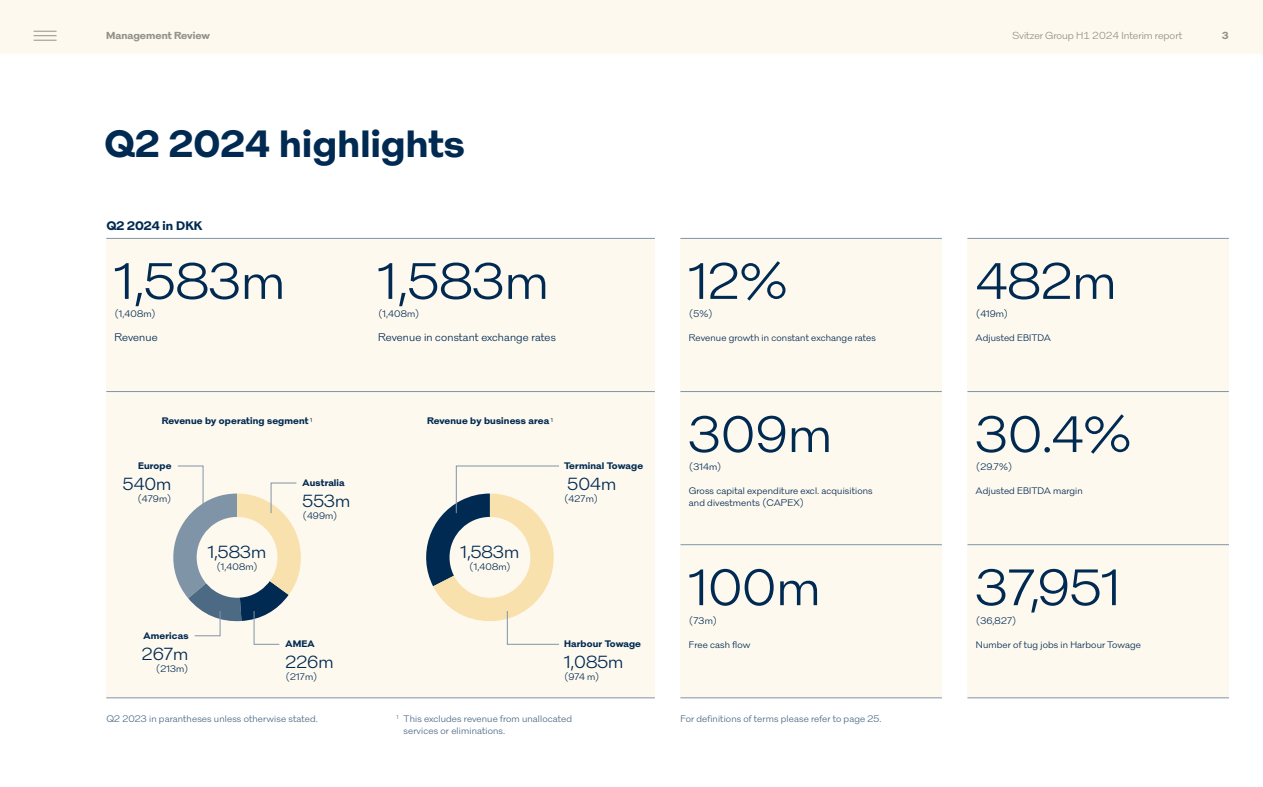
<style>
.page{position:relative;width:1263px;height:787px;background:#fff}
.page>*{position:absolute;margin:0;border:0;box-sizing:border-box;transform-origin:0 0}
.t1{font:52.5px "Svitzer Prop";color:#002a51}
.t2{font:700 39px "Svitzer Prop";letter-spacing:.01em;color:#002a51}
.t3{font:18px "Svitzer Prop";color:#002a51}
.t4{font:700 12.75px "Svitzer Prop";color:#002a51}
.t5{font:11.25px "Svitzer Prop";letter-spacing:.015em;color:#002a51}
.t6{font:10.5px "Svitzer Tab";color:#91928b}
.t7{font:700 10.5px "Svitzer Tab";color:#91928b}
.t8{font:9.75px/12px "Svitzer Prop";letter-spacing:.015em;color:#002a51}
.t9{font:9.75px/12px "Svitzer Prop";letter-spacing:.015em;color:#4d6a85}
.t10{font:700 9.75px "Svitzer Prop";letter-spacing:.015em;color:#002a51}
</style>
<div class="page">
<div style="left:106px;top:238px;width:549px;height:459px;background:#fef9ef"></div>
<div style="left:680px;top:238px;width:262px;height:459px;background:#fef9ef"></div>
<div style="left:967px;top:238px;width:262px;height:459px;background:#fef9ef"></div>
<hr style="left:680px;top:238px;width:262px;height:1px;background:#8094a8">
<hr style="left:967px;top:238px;width:262px;height:1px;background:#8094a8">
<hr style="left:680px;top:391px;width:262px;height:1px;background:#8094a8">
<hr style="left:967px;top:391px;width:262px;height:1px;background:#8094a8">
<hr style="left:680px;top:544px;width:262px;height:1px;background:#8094a8">
<hr style="left:967px;top:544px;width:262px;height:1px;background:#8094a8">
<hr style="left:106px;top:238px;width:549px;height:1px;background:#8094a8">
<hr style="left:106px;top:391px;width:549px;height:1px;background:#8094a8">
<hr style="left:106px;top:697px;width:549px;height:1px;background:#8094a8">
<hr style="left:967px;top:697px;width:262px;height:1px;background:#8094a8">
<hr style="left:680px;top:697px;width:262px;height:1px;background:#8094a8">
<svg style="left:173px;top:465px;width:128px;height:179px"></svg>
<svg style="left:426px;top:465px;width:133px;height:179px"></svg>
<div style="left:0;top:0;width:1263px;height:54px;background:#fef9ef"></div>
<svg style="left:34px;top:31px;width:23px;height:10px"></svg>
<p class="t7" style="left:106px;top:28px;width:105px">Management Review</p>
<p class="t6" style="left:1012px;top:28px;width:171px">Svitzer Group H1 2024 Interim report</p>
<p class="t7" style="left:1222px;top:28px;width:9px">3</p>
<h2 class="t2" style="left:104px;top:114px;width:362px">Q2 2024 highlights</h2>
<h3 class="t4" style="left:106px;top:216px;width:97px">Q2 2024 in DKK</h3>
<h1 class="t1" style="left:114px;top:243px;width:172px">1,583m</h1>
<p class="t8" style="left:114px;top:307px;width:43px">(1,408m)</p>
<h1 class="t1" style="left:378px;top:243px;width:172px">1,583m</h1>
<p class="t8" style="left:378px;top:307px;width:43px">(1,408m)</p>
<p class="t5" style="left:114px;top:329px;width:45px">Revenue</p>
<p class="t5" style="left:378px;top:329px;width:179px">Revenue in constant exchange rates</p>
<p class="t10" style="left:162px;top:413px;width:152px">Revenue by operating segment <sup>1</sup></p>
<p class="t10" style="left:427px;top:413px;width:127px">Revenue by business area <sup>1</sup></p>
<p class="t10" style="left:138px;top:458px;width:35px">Europe</p>
<h3 class="t3" style="left:123px;top:471px;width:50px">540m</h3>
<p class="t8" style="left:138px;top:492px;width:35px">(479m)</p>
<h3 class="t3" style="left:208px;top:539px;width:60px">1,583m</h3>
<p class="t8" style="left:216px;top:560px;width:43px">(1,408m)</p>
<p class="t10" style="left:303px;top:475px;width:44px">Australia</p>
<h3 class="t3" style="left:303px;top:488px;width:49px">553m</h3>
<p class="t8" style="left:303px;top:509px;width:36px">(499m)</p>
<h3 class="t3" style="left:461px;top:539px;width:60px">1,583m</h3>
<p class="t8" style="left:469px;top:560px;width:43px">(1,408m)</p>
<p class="t10" style="left:564px;top:458px;width:81px">Terminal Towage</p>
<h3 class="t3" style="left:568px;top:471px;width:50px">504m</h3>
<p class="t8" style="left:564px;top:492px;width:36px">(427m)</p>
<p class="t10" style="left:144px;top:628px;width:46px">Americas</p>
<h3 class="t3" style="left:142px;top:640px;width:48px">267m</h3>
<p class="t8" style="left:156px;top:661px;width:34px">(213m)</p>
<p class="t10" style="left:286px;top:636px;width:31px">AMEA</p>
<h3 class="t3" style="left:286px;top:649px;width:50px">226m</h3>
<p class="t8" style="left:286px;top:670px;width:33px">(217m)</p>
<p class="t10" style="left:564px;top:636px;width:79px">Harbour Towage</p>
<h3 class="t3" style="left:564px;top:649px;width:61px">1,085m</h3>
<p class="t8" style="left:564px;top:670px;width:37px">(974 m)</p>
<h1 class="t1" style="left:689px;top:243px;width:100px">12%</h1>
<p class="t8" style="left:689px;top:307px;width:25px">(5%)</p>
<p class="t8" style="left:689px;top:331px;width:188px">Revenue growth in constant exchange rates</p>
<h1 class="t1" style="left:689px;top:396px;width:145px">309m</h1>
<p class="t8" style="left:689px;top:460px;width:34px">(314m)</p>
<p class="t8" style="left:689px;top:484px;width:185px">Gross capital expenditure excl. acquisitions and divestments (CAPEX)</p>
<h1 class="t1" style="left:689px;top:549px;width:133px">100m</h1>
<p class="t8" style="left:689px;top:613px;width:30px">(73m)</p>
<p class="t8" style="left:689px;top:637px;width:63px">Free cash flow</p>
<p class="t9" style="left:106px;top:712px;width:213px">Q2 2023 in parantheses unless otherwise stated.</p>
<p class="t9" style="left:403px;top:712px;width:170px;text-indent:-7px"><sup>1</sup> This excludes revenue from unallocated services or eliminations.</p>
<p class="t9" style="left:680px;top:712px;width:203px">For definitions of terms please refer to page 25.</p>
<h1 class="t1" style="left:976px;top:243px;width:142px">482m</h1>
<p class="t8" style="left:976px;top:307px;width:34px">(419m)</p>
<p class="t8" style="left:976px;top:331px;width:76px">Adjusted EBITDA</p>
<h1 class="t1" style="left:976px;top:396px;width:157px">30.4%</h1>
<p class="t8" style="left:976px;top:460px;width:38px">(29.7%)</p>
<p class="t8" style="left:976px;top:484px;width:108px">Adjusted EBITDA margin</p>
<h1 class="t1" style="left:976px;top:549px;width:146px">37,951</h1>
<p class="t8" style="left:976px;top:613px;width:42px">(36,827)</p>
<p class="t8" style="left:976px;top:637px;width:167px">Number of tug jobs in Harbour Towage</p>
</div>
